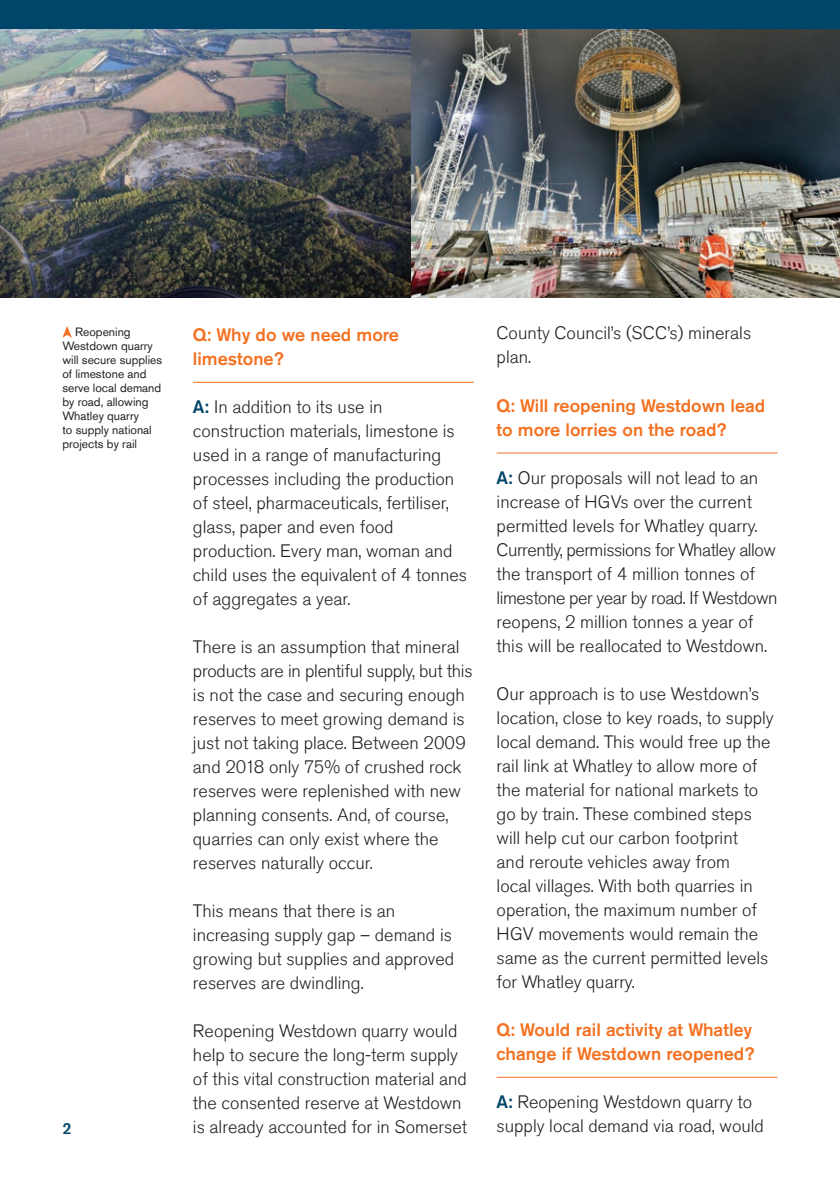
<style>
.page{position:relative;width:840px;height:1191px;background:#fff}
.page>*{position:absolute;margin:0;border:0;box-sizing:border-box;transform-origin:0 0}
.t1{font:300 18px/24px "Akzidenz Grotesk Std";color:#231f20}
.t2{font:500 18px/24px "Akzidenz Grotesk Std";color:#f37121}
.t3{font:500 16px "Akzidenz Grotesk Std";color:#00466a}
.t4{font:12px/14px "Akzidenz Grotesk Std";color:#231f20}
.s1{font-weight:500;color:#00466a}
</style>
<div class="page">
<hr style="left:193px;top:382px;width:280px;height:1px;background:#f37121">
<hr style="left:496px;top:452px;width:281px;height:1px;background:#f37121">
<hr style="left:496px;top:1076px;width:281px;height:1px;background:#f37121">
<img style="left:0;top:28px;width:411px;height:270px">
<img style="left:411px;top:28px;width:428px;height:270px">
<svg style="left:62px;top:326px;width:10px;height:12px"></svg>
<div style="left:0;top:0;width:839px;height:28px;background:#00466a"></div>
<p class="t4" style="left:62px;top:325px;width:101px;text-indent:13px">Reopening<br>Westdown quarry will secure supplies of limestone and serve local demand by road, allowing<br>Whatley quarry<br>to supply national projects by rail</p>
<p class="t3" style="left:62px;top:1118px;width:10px">2</p>
<p class="t2" style="left:193px;top:322px;width:207px">Q: Why do we need more limestone?</p>
<p class="t1" style="left:193px;top:395px;width:275px"><span class="s1">A:</span> In addition to its use in construction materials, limestone is used in a range of manufacturing processes including the production of steel, pharmaceuticals, fertiliser, glass, paper and even food production. Every man, woman and child uses the equivalent of 4 tonnes of aggregates a year.</p>
<p class="t1" style="left:193px;top:635px;width:281px">There is an assumption that mineral products are in plentiful supply, but this is not the case and securing enough reserves to meet growing demand is just not taking place. Between 2009 and 2018 only 75% of crushed rock reserves were replenished with new planning consents. And, of course, quarries can only exist where the reserves naturally occur.</p>
<p class="t1" style="left:193px;top:899px;width:262px">This means that there is an increasing supply gap – demand is growing but supplies and approved reserves are dwindling.</p>
<p class="t1" style="left:193px;top:1019px;width:275px">Reopening Westdown quarry would help to secure the long-term supply of this vital construction material and the consented reserve at Westdown is already accounted for in Somerset</p>
<p class="t1" style="left:496px;top:322px;width:256px">County Council’s (SCC’s) minerals plan.</p>
<p class="t2" style="left:496px;top:393px;width:270px">Q: Will reopening Westdown lead to more lorries on the road?</p>
<p class="t1" style="left:496px;top:466px;width:282px"><span class="s1">A:</span> Our proposals will not lead to an increase of HGVs over the current permitted levels for Whatley quarry.<br>Currently, permissions for Whatley allow the transport of 4 million tonnes of limestone per year by road. If Westdown reopens, 2 million tonnes a year of this will be reallocated to Westdown.</p>
<p class="t1" style="left:496px;top:681px;width:278px">Our approach is to use Westdown’s location, close to key roads, to supply local demand. This would free up the rail link at Whatley to allow more of the material for national markets to go by train. These combined steps will help cut our carbon footprint<br>and reroute vehicles away from<br>local villages. With both quarries in operation, the maximum number of HGV movements would remain the same as the current permitted levels for Whatley quarry.</p>
<p class="t2" style="left:496px;top:1017px;width:259px">Q: Would rail activity at Whatley change if Westdown reopened?</p>
<p class="t1" style="left:496px;top:1089px;width:268px"><span class="s1">A:</span> Reopening Westdown quarry to supply local demand via road, would</p>
</div>
